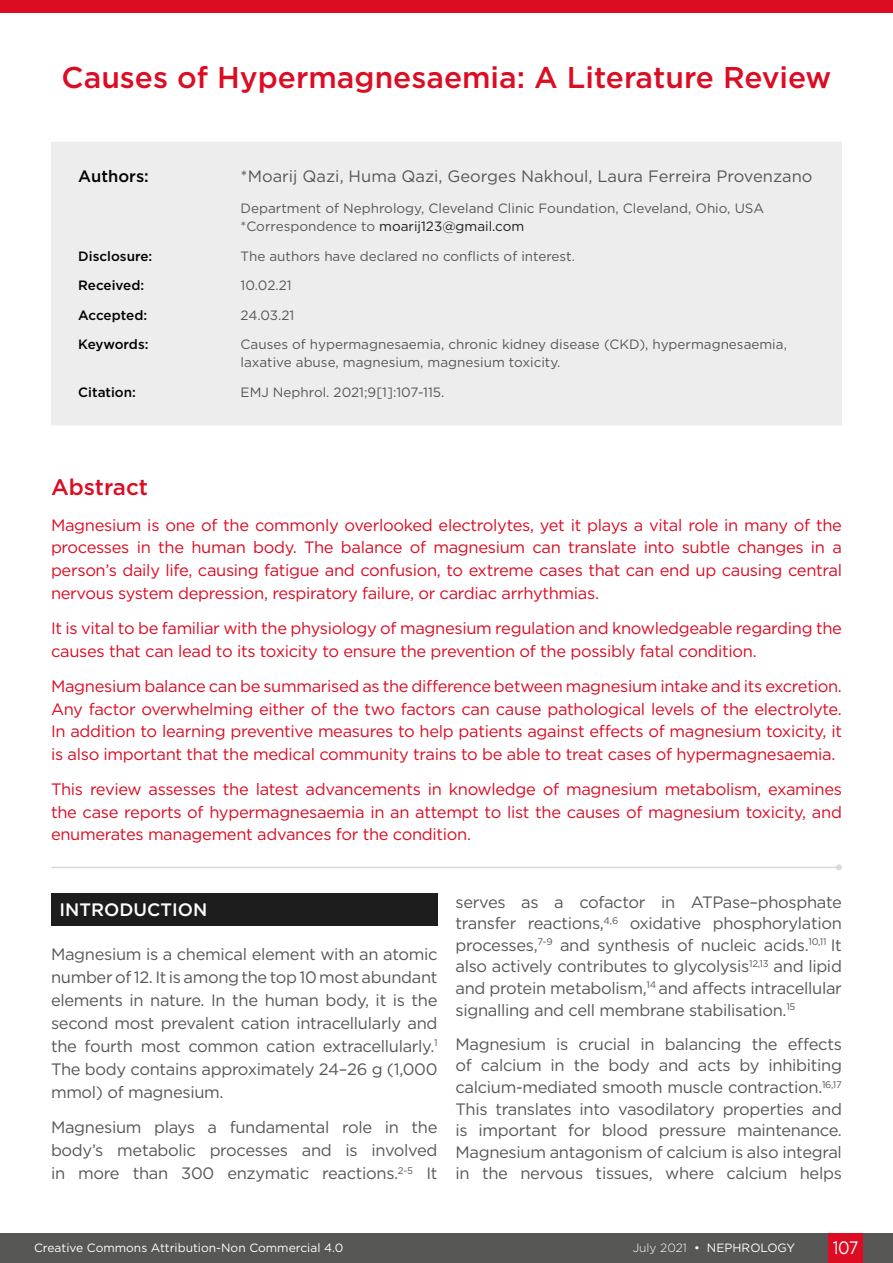
<style>
.page{position:relative;width:893px;height:1263px;background:#fff}
.page>*{position:absolute;margin:0;border:0;box-sizing:border-box;transform-origin:0 0}
.Symposium_Title{font:500 30px "Gotham";color:#dc0c23}
.Meeting_Summary_Head{font:500 22.5px "Gotham";color:#dc0c23}
.H1__Heading_1{font:500 18px "Gotham";color:#fff}
.t1{font:18px "Gotham";color:#fff;scale:.9 1}
.Meeting_Summary_Body{font:16.5px/22.6px "Gotham";letter-spacing:-.02em;color:#dc0c23;text-align:justify}
.Body_Text__Justifica{font:16.5px/21.6px "Gotham";letter-spacing:-.02em;color:#575756;text-align:justify}
.Body_Text__Justifica-2{font:16.5px "Gotham";color:#575756}
.Article_Details__Aut{font:500 16.5px "Gotham";color:#000}
.Article_Details_Body{font:13.5px/18px "Gotham";color:#575756}
.Article_Details_Head{font:500 13.5px "Gotham";color:#000}
.t2{font:13.5px "Gotham";color:#1d1d1d}
.t3{font:12px "Gotham";color:#fff}
.s1{color:#575756}
.s2{font-weight:300}
</style>
<div class="page">
<div style="left:0;top:1233px;width:893px;height:30px;background:#575756"></div>
<div style="left:829px;top:1233px;width:34px;height:30px;background:#dc0c23"></div>
<div style="left:0;top:0;width:893px;height:13px;background:#dc0c23"></div>
<hr style="left:52px;top:867px;width:787px;height:1px;background:#dbd9dc">
<svg style="left:836px;top:864px;width:6px;height:6px"></svg>
<div style="left:51px;top:893px;width:386px;height:33px;background:#1d1d1d"></div>
<div style="left:51px;top:142px;width:791px;height:284px;background:#ededed"></div>
<p class="Symposium_Title" style="left:62px;top:58px;width:771px">Causes of Hypermagnesaemia: A Literature Review</p>
<p class="Article_Details__Aut" style="left:78px;top:166px;width:72px">Authors:</p>
<p class="Body_Text__Justifica-2" style="left:241px;top:166px;width:573px">*Moarij Qazi, Huma Qazi, Georges Nakhoul, Laura Ferreira Provenzano</p>
<p class="Article_Details_Body" style="left:241px;top:199px;width:525px">Department of Nephrology, Cleveland Clinic Foundation, Cleveland, Ohio, USA</p>
<p class="t2" style="left:241px;top:218px;width:285px"><span class="s1">*Correspondence to</span> moarij123@gmail.com</p>
<p class="Article_Details_Head" style="left:78px;top:247px;width:76px">Disclosure:</p>
<p class="Article_Details_Body" style="left:241px;top:246px;width:336px">The authors have declared no conflicts of interest.</p>
<p class="Article_Details_Head" style="left:78px;top:276px;width:67px">Received:</p>
<p class="Article_Details_Body" style="left:241px;top:276px;width:53px">10.02.21</p>
<p class="Article_Details_Head" style="left:78px;top:306px;width:70px">Accepted:</p>
<p class="Article_Details_Body" style="left:241px;top:306px;width:55px">24.03.21</p>
<p class="Article_Details_Head" style="left:78px;top:336px;width:72px">Keywords:</p>
<p class="Article_Details_Body" style="left:241px;top:335px;width:548px">Causes of hypermagnesaemia, chronic kidney disease (CKD), hypermagnesaemia, laxative abuse, magnesium, magnesium toxicity.</p>
<p class="Article_Details_Head" style="left:78px;top:383px;width:59px">Citation:</p>
<p class="Article_Details_Body" style="left:241px;top:383px;width:205px">EMJ Nephrol. 2021;9[1]:107-115.</p>
<p class="Meeting_Summary_Head" style="left:51px;top:473px;width:99px">Abstract</p>
<p class="Meeting_Summary_Body" style="left:51px;top:513px;width:792px">Magnesium is one of the commonly overlooked electrolytes, yet it plays a vital role in many of the processes in the human body. The balance of magnesium can translate into subtle changes in a person’s daily life, causing fatigue and confusion, to extreme cases that can end up causing central nervous system depression, respiratory failure, or cardiac arrhythmias.</p>
<p class="Meeting_Summary_Body" style="left:51px;top:616px;width:792px">It is vital to be familiar with the physiology of magnesium regulation and knowledgeable regarding the causes that can lead to its toxicity to ensure the prevention of the possibly fatal condition.</p>
<p class="Meeting_Summary_Body" style="left:51px;top:674px;width:792px">Magnesium balance can be summarised as the difference between magnesium intake and its excretion.<br>Any factor overwhelming either of the two factors can cause pathological levels of the electrolyte.<br>In addition to learning preventive measures to help patients against effects of magnesium toxicity, it is also important that the medical community trains to be able to treat cases of hypermagnesaemia.</p>
<p class="Meeting_Summary_Body" style="left:51px;top:778px;width:792px">This review assesses the latest advancements in knowledge of magnesium metabolism, examines the case reports of hypermagnesaemia in an attempt to list the causes of magnesium toxicity, and enumerates management advances for the condition.</p>
<p class="H1__Heading_1" style="left:60px;top:898px;width:149px">INTRODUCTION</p>
<p class="Body_Text__Justifica" style="left:51px;top:942px;width:388px;line-height:23px">Magnesium is a chemical element with an atomic number of 12. It is among the top 10 most abundant elements in nature. In the human body, it is the second most prevalent cation intracellularly and the fourth most common cation extracellularly.<sup>1<br></sup>The body contains approximately 24–26 g (1,000 mmol) of magnesium.</p>
<p class="Body_Text__Justifica" style="left:51px;top:1116px;width:388px;line-height:23px">Magnesium plays a fundamental role in the body’s metabolic processes and is involved in more than 300 enzymatic reactions.<sup>2-5</sup> It</p>
<p class="Body_Text__Justifica" style="left:455px;top:891px;width:388px">serves as a cofactor in ATPase–phosphate transfer reactions,<sup>4,6</sup> oxidative phosphorylation processes,<sup>7-9</sup> and synthesis of nucleic acids.<sup>10,11</sup> It also actively contributes to glycolysis<sup>12,13</sup> and lipid and protein metabolism,<sup>14</sup> and affects intracellular signalling and cell membrane stabilisation.<sup>15</sup></p>
<p class="Body_Text__Justifica" style="left:455px;top:1033px;width:388px">Magnesium is crucial in balancing the effects of calcium in the body and acts by inhibiting calcium-mediated smooth muscle contraction.<sup>16,17<br></sup>This translates into vasodilatory properties and is important for blood pressure maintenance.<br>Magnesium antagonism of calcium is also integral in the nervous tissues, where calcium helps</p>
<p class="t3" style="left:34px;top:1240px;width:311px">Creative Commons Attribution-Non Commercial 4.0</p>
<p class="t3" style="left:633px;top:1240px;width:164px"><span class="s2">July 2021</span> • NEPHROLOGY</p>
<p class="t1" style="left:833px;top:1236px;width:30px">107</p>
</div>
